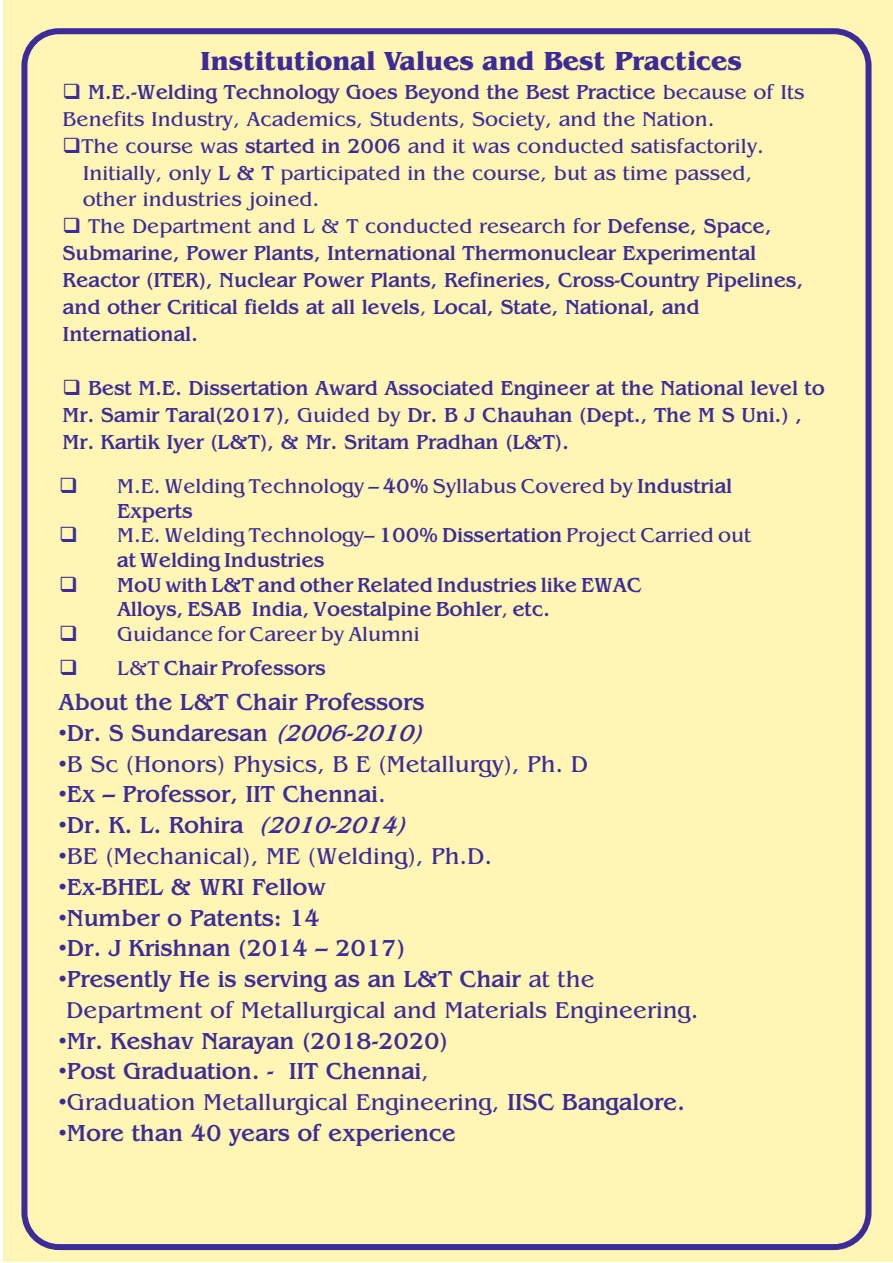
<style>
.page{position:relative;width:893px;height:1263px;background:#fff}
.page>*{position:absolute;margin:0;border:0;box-sizing:border-box;transform-origin:0 0}
.t1{font:700 27px "Benguiat IT Cby BT";color:#3c2b99}
.t2{font:700 24px "Benguiat";color:#3c2b99}
.t3{font:italic 24px/30.8px "Benguiat";color:#3c2b99}
.t4{font:700 21px/27px "Benguiat";color:#3c2b99}
.t5{font:italic 21px/27px "Benguiat";color:#3c2b99}
.s1{font-weight:700;font-style:normal}
.s2{font-weight:400;font-style:italic}
.s3{font-family:"Arial";font-weight:400}
.s4{font-style:italic}
.s5{font-family:"Arial";font-style:normal}
</style>
<div class="page">
<div style="left:3px;top:0;width:890px;height:1262px;background:#fff5b4"></div>
<div style="left:21px;top:28px;width:850px;height:1222px;border:6px solid #3c2b99;border-radius:34px"></div>
<p class="t1" style="left:200px;top:49px;width:543px">Institutional Values and Best Practices</p>
<p class="t5" style="left:63px;top:80px;width:744px">❑ <span class="s1">M.E.-Welding Technology Goes Beyond the Best Practice</span> because of Its<br>Benefits Industry, Academics, Students, Society, and the Nation.</p>
<p class="t5" style="left:83px;top:134px;width:683px;text-indent:-20px">❑The course was <span class="s1">started in 2006</span> and it was conducted satisfactorily.<br>Initially, only <span class="s1">L &amp; T</span> participated in the course, but as time passed, other industries joined.</p>
<p class="t4" style="left:63px;top:215px;width:742px">❑ <span class="s2">The Department and L &amp; T conducted research for</span> Defense, Space, Submarine, Power Plants, International Thermonuclear Experimental Reactor (ITER), Nuclear Power Plants, Refineries, Cross-Country Pipelines, and other Critical fields at all levels<span class="s2">,</span> Local, State, National, and International.</p>
<p class="t4" style="left:63px;top:376px;width:764px">❑ Best M.E. Dissertation Award Associated Engineer at the National level to<br>Mr. Samir Taral(2017), <span class="s2">Guided by</span> Dr. B J Chauhan (Dept., The M S Uni.) ,<br>Mr. Kartik Iyer (L&amp;T), &amp; Mr. Sritam Pradhan (L&amp;T).</p>
<p class="t5" style="left:117px;top:475px;width:617px;line-height:24.8px;text-indent:-58px">❑ M.E. Welding Technology – <span class="s1">40%</span> Syllabus Covered by <span class="s1">Industrial<br>Experts</span></p>
<p class="t5" style="left:117px;top:525px;width:636px;line-height:24.8px;text-indent:-58px">❑ M.E. Welding Technology– <span class="s1">100% Dissertation</span> Project Carried out <span class="s1">at Welding Industries</span></p>
<p class="t4" style="left:117px;top:574px;width:526px;line-height:24.8px;text-indent:-58px">❑ MoU with L&amp;T and other Related Industries like EWAC<br>Alloys, ESAB India, Voestalpine Bohler<span class="s2">,</span> etc.</p>
<p class="t5" style="left:59px;top:622px;width:362px">❑ Guidance for Career by Alumni</p>
<p class="t4" style="left:59px;top:656px;width:268px">❑ <span class="s2">L&amp;T</span> Chair Professors</p>
<p class="t2" style="left:59px;top:693px;width:367px">About the L&amp;T Chair Professors</p>
<p class="t2" style="left:59px;top:724px;width:364px"><span class="s3">•</span>Dr. S Sundaresan <span class="s4">(2006-2010)</span></p>
<p class="t3" style="left:59px;top:750px;width:531px"><span class="s5">•</span>B Sc (Honors) Physics, B E (Metallurgy), Ph. D</p>
<p class="t2" style="left:59px;top:785px;width:329px"><span class="s3">•</span>Ex – Professor, IIT Chennai<span class="s2">.</span></p>
<p class="t2" style="left:59px;top:816px;width:347px"><span class="s3">•</span>Dr. K. L. Rohira <span class="s4">(2010-2014)</span></p>
<p class="t3" style="left:59px;top:843px;width:435px"><span class="s5">•</span>BE (Mechanical), ME (Welding), Ph.D.</p>
<p class="t2" style="left:59px;top:877px;width:269px"><span class="s3">•</span>Ex-BHEL &amp; WRI Fellow</p>
<p class="t2" style="left:59px;top:908px;width:263px"><span class="s3">•</span>Number o Patents: 14</p>
<p class="t2" style="left:59px;top:939px;width:348px"><span class="s3">•</span>Dr. J Krishnan (2014 – 2017)</p>
<p class="t3" style="left:66px;top:966px;width:634px;text-indent:-8px"><span class="s5">•</span><span class="s1">Presently He is serving as an L&amp;T Chair</span> at the<br>Department of Metallurgical and Materials Engineering.</p>
<p class="t2" style="left:59px;top:1031px;width:391px"><span class="s3">•</span>Mr. Keshav Narayan (2018-2020)</p>
<p class="t2" style="left:59px;top:1062px;width:372px"><span class="s3">•</span>Post Graduation. - IIT Chennai<span class="s2">,</span></p>
<p class="t3" style="left:59px;top:1089px;width:628px"><span class="s5">•</span>Graduation Metallurgical Engineering, <span class="s1">IISC Bangalore.</span></p>
<p class="t2" style="left:59px;top:1124px;width:399px"><span class="s3">•</span>More than 40 years of experience</p>
</div>
